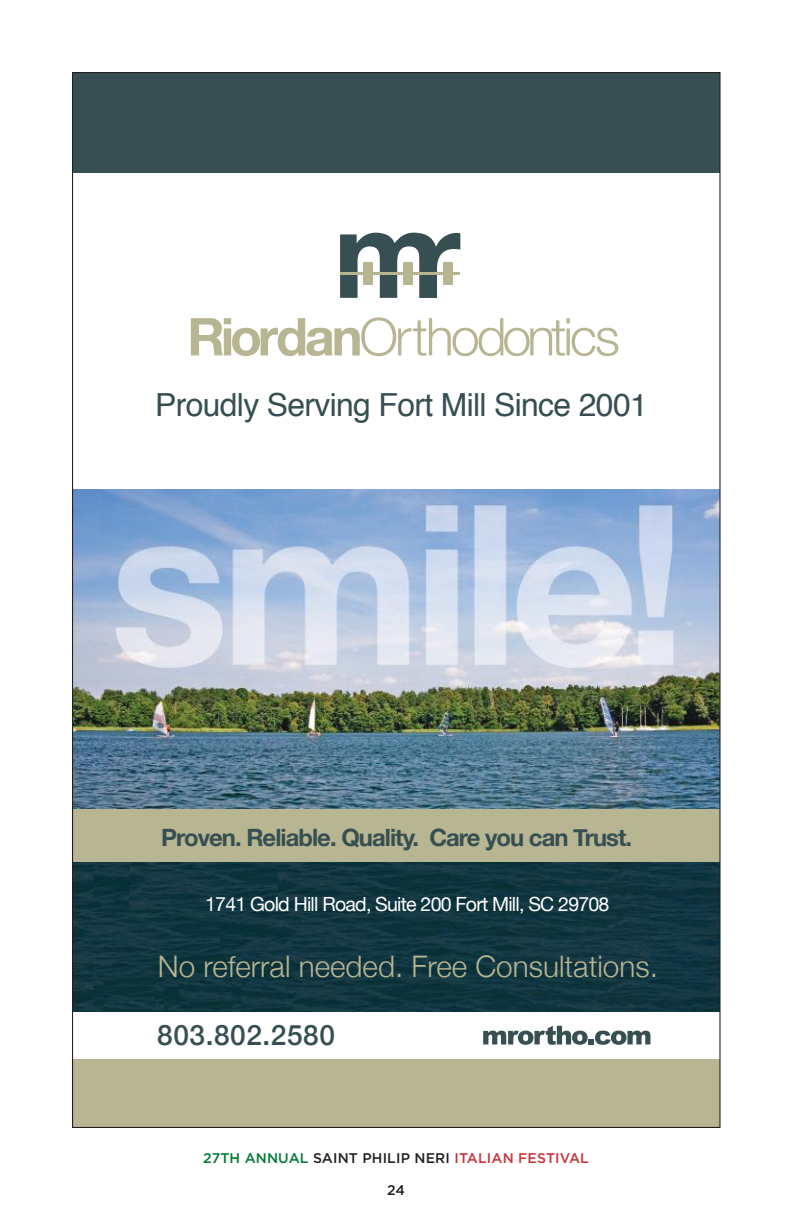
<style>
.page{position:relative;width:792px;height:1224px;background:#fff}
.page>*{position:absolute;margin:0;border:0;box-sizing:border-box;transform-origin:0 0}
.t1{font:300 52.2px "Helvetica Neue";letter-spacing:-.06em;color:#b7b592}
.t2{font:31.8px "Helvetica";letter-spacing:-.02em;color:#374f52}
.t3{font:300 29.6px "Helvetica Neue";color:#b7b592}
.t4{font:500 28px "Helvetica Neue";letter-spacing:.02em;color:#374f52}
.t5{font:700 23.8px "Helvetica Neue";letter-spacing:-.04em;color:#374f52}
.t6{font:19.6px "Helvetica Neue";letter-spacing:-.04em;color:#fff}
.t7{font:500 14px "Gotham";letter-spacing:.01em;color:#241f1f}
.s1{font-weight:700}
.s2{color:#007a33}
.s3{color:#cb333b}
</style>
<div class="page">
<img style="left:74px;top:490px;width:645px;height:522px">
<svg style="left:483px;top:1026px;width:167px;height:19px"></svg>
<div style="left:72px;top:809px;width:648px;height:53px;background:#b7b592"></div>
<hr style="left:72px;top:1060px;width:648px;height:1px;background:#b7b592">
<svg style="left:340px;top:233px;width:120px;height:65px"></svg>
<div style="left:363px;top:262px;width:10px;height:23px;background:#b7b592"></div>
<div style="left:404px;top:262px;width:9px;height:23px;background:#b7b592"></div>
<div style="left:444px;top:262px;width:9px;height:23px;background:#b7b592"></div>
<hr style="left:340px;top:273px;width:120px;height:2px;background:#b7b592">
<div style="left:72px;top:72px;width:648px;height:101px;background:#374f52"></div>
<div style="left:72px;top:1061px;width:648px;height:67px;background:#b7b592"></div>
<h1 class="t1" style="left:187px;top:295px;width:434px"><span class="s1">Riordan</span>Orthodontics</h1>
<h2 class="t2" style="left:155px;top:380px;width:494px">Proudly Serving Fort Mill Since 2001</h2>
<h3 class="t5" style="left:161px;top:818px;width:472px">Proven. Reliable. Quality. Care you can Trust.</h3>
<h3 class="t6" style="left:205px;top:890px;width:406px">1741 Gold Hill Road, Suite 200 Fort Mill, SC 29708</h3>
<h3 class="t3" style="left:158px;top:943px;width:502px">No referral needed. Free Consultations.</h3>
<h3 class="t4" style="left:157px;top:1012px;width:179px">803.802.2580</h3>
<p class="t7" style="left:203px;top:1149px;width:387px"><span class="s2">27TH ANNUAL</span> SAINT PHILIP NERI <span class="s3">ITALIAN FESTIVAL</span></p>
<p class="t7" style="left:387px;top:1181px;width:19px">24</p>
</div>
